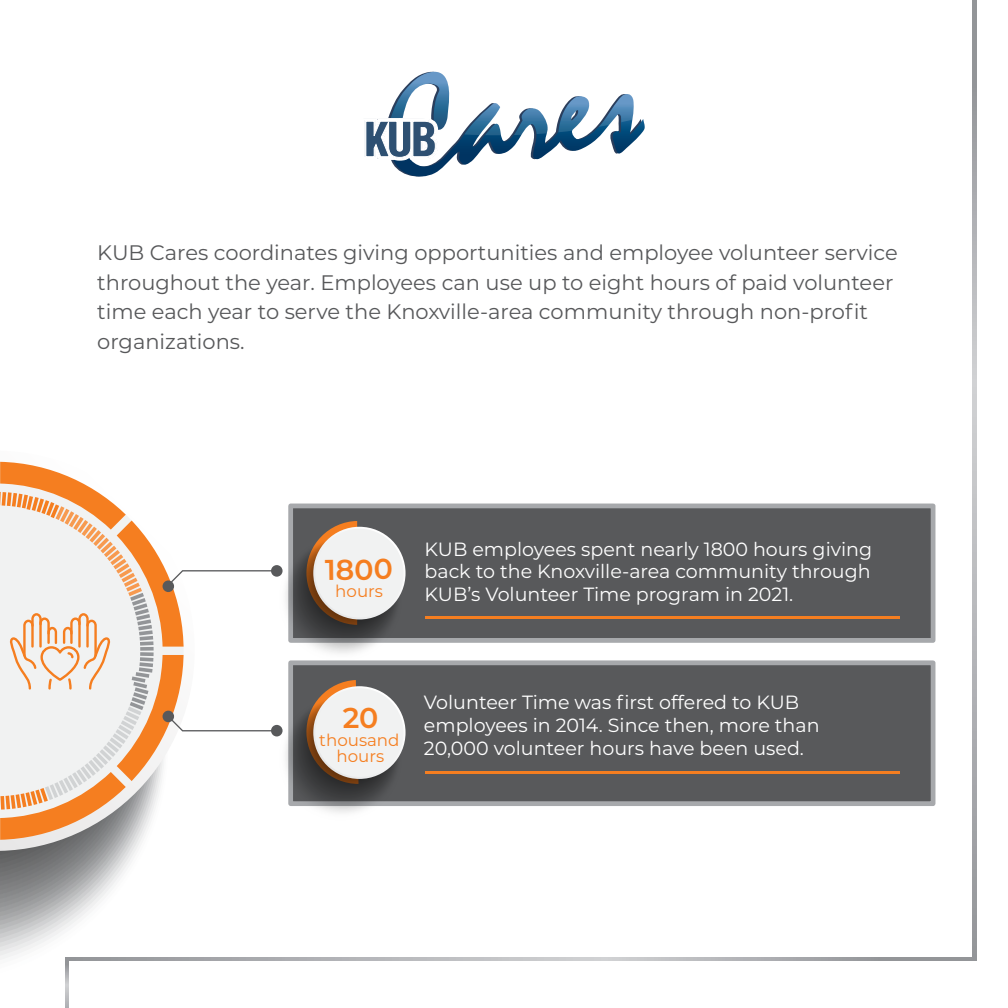
<style>
.page{position:relative;width:1008px;height:1008px;background:#fff}
.page>*{position:absolute;margin:0;border:0;box-sizing:border-box;transform-origin:0 0}
.t1{font:600 28.7px "Montserrat";color:#f57e20}
.t2{font:21px/29.8px "Montserrat";color:#57585a}
.t3{font:19.07px/22.9px "Montserrat";color:#fff;text-align:justify}
.t4{font:16.8px "Montserrat";color:#f57e20}
</style>
<div class="page">
<svg style="left:364px;top:72px;width:281px;height:105px"></svg>
<div style="left:291px;top:506px;width:642px;height:134px;background:#58595b"></div>
<div style="left:288px;top:504px;width:647px;height:139px;border:5px solid #a7a9ac"></div>
<div style="left:291px;top:663px;width:642px;height:141px;background:#58595b"></div>
<div style="left:288px;top:660px;width:647px;height:146px;border:5px solid #a7a9ac"></div>
<hr style="left:426px;top:616px;width:474px;height:3px;background:#f57e20">
<hr style="left:426px;top:771px;width:474px;height:3px;background:#f57e20">
<svg style="left:0;top:461px;width:403px;height:394px"></svg>
<svg style="left:69px;top:957px;width:904px;height:4px;background:#aeb0b3"></svg>
<svg style="left:973px;top:0;width:3px;height:961px;background:#afb0b3"></svg>
<svg style="left:65px;top:957px;width:4px;height:51px"></svg>
<p class="t2" style="left:97px;top:237px;width:802px">KUB Cares coordinates giving opportunities and employee volunteer service throughout the year. Employees can use up to eight hours of paid volunteer time each year to serve the Knoxville-area community through non-profit organizations.</p>
<p class="t1" style="left:325px;top:550px;width:69px;rotate:-1deg">1800</p>
<p class="t4" style="left:335px;top:580px;width:49px">hours</p>
<p class="t3" style="left:425px;top:537px;width:449px">KUB employees spent nearly 1800 hours giving back to the Knoxville-area community through KUB’s Volunteer Time program in 2021.</p>
<p class="t1" style="left:343px;top:698px;width:37px">20</p>
<p class="t4" style="left:336px;top:745px;width:49px">hours</p>
<p class="t4" style="left:319px;top:728px;width:82px">thousand</p>
<p class="t3" style="left:424px;top:690px;width:397px;text-align:left">Volunteer Time was first offered to KUB employees in 2014. Since then, more than<br>20,000 volunteer hours have been used.</p>
</div>
